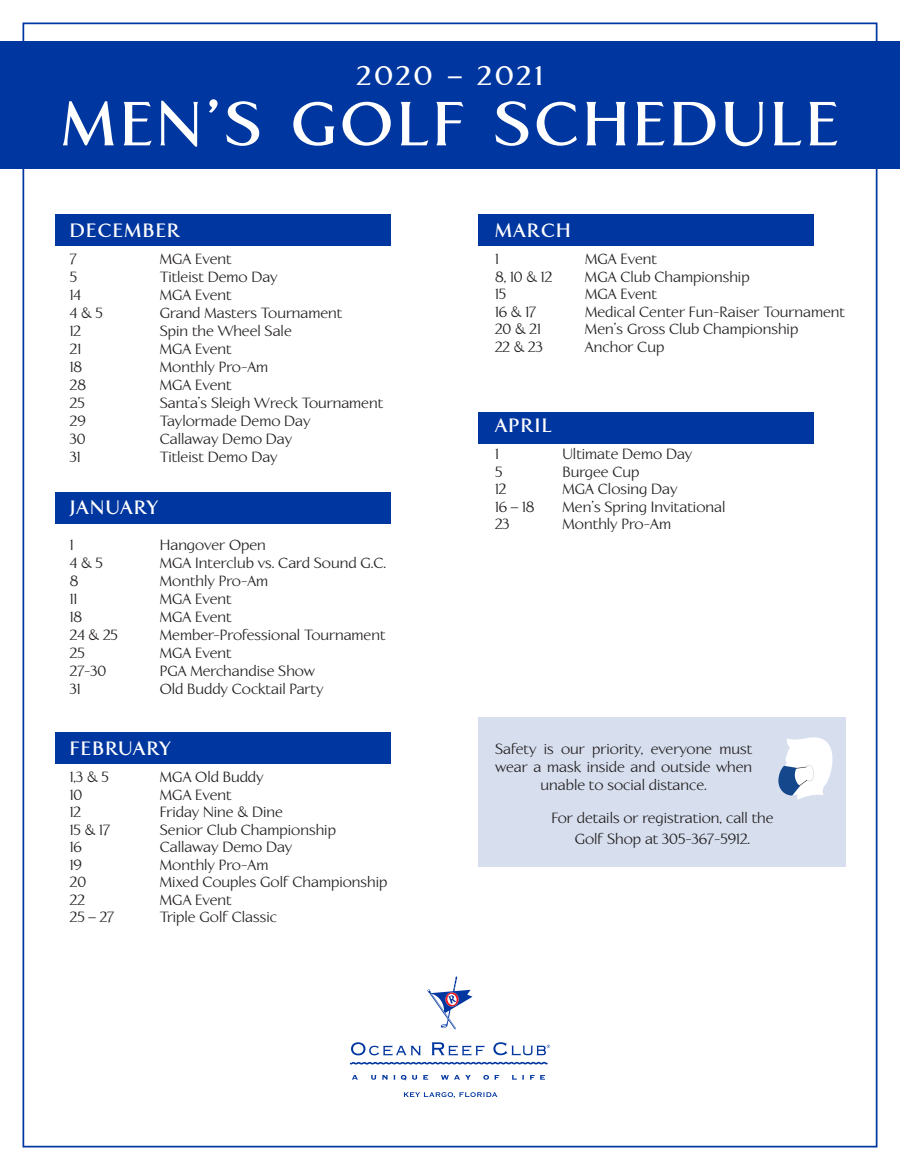
<style>
.page{position:relative;width:900px;height:1170px;background:#fff}
.page>*{position:absolute;margin:0;border:0;box-sizing:border-box;transform-origin:0 0}
.t1{font:700 63px "Linotype Aperto";letter-spacing:.06em;color:#fff}
.t2{font:700 27.38px "Linotype Aperto";letter-spacing:.11em;color:#fff}
.Month{font:700 19.62px "Linotype Aperto";letter-spacing:.07em;color:#fff}
.Events{font:700 19.62px "Linotype Aperto";letter-spacing:.07em;color:#fff}
.Events-2{font:15px "Linotype Aperto";color:#231f20}
.Month-2{font:15px/18px "Linotype Aperto";color:#231f20;text-align:center}
</style>
<div class="page">
<div style="left:0;top:42px;width:900px;height:127px;background:#00369f"></div>
<div style="left:56px;top:214px;width:335px;height:32px;background:#00369f"></div>
<div style="left:479px;top:214px;width:335px;height:32px;background:#00369f"></div>
<div style="left:479px;top:412px;width:335px;height:32px;background:#00369f"></div>
<div style="left:56px;top:492px;width:335px;height:32px;background:#00369f"></div>
<div style="left:56px;top:732px;width:335px;height:32px;background:#00369f"></div>
<svg style="left:427px;top:976px;width:46px;height:53px"></svg>
<svg style="left:350px;top:1062px;width:198px;height:3px"></svg>
<svg style="left:351px;top:1042px;width:70px;height:14px"></svg>
<svg style="left:432px;top:1042px;width:52px;height:14px"></svg>
<svg style="left:493px;top:1042px;width:57px;height:13px"></svg>
<svg style="left:352px;top:1075px;width:6px;height:5px"></svg>
<svg style="left:371px;top:1075px;width:5px;height:5px"></svg>
<svg style="left:382px;top:1075px;width:13px;height:5px"></svg>
<svg style="left:401px;top:1075px;width:16px;height:6px"></svg>
<svg style="left:423px;top:1075px;width:5px;height:5px"></svg>
<svg style="left:441px;top:1075px;width:30px;height:5px"></svg>
<svg style="left:483px;top:1075px;width:16px;height:5px"></svg>
<svg style="left:512px;top:1075px;width:12px;height:5px"></svg>
<svg style="left:530px;top:1075px;width:15px;height:5px"></svg>
<svg style="left:404px;top:1092px;width:93px;height:6px"></svg>
<div style="left:479px;top:717px;width:367px;height:150px;background:#d7dfef"></div>
<svg style="left:778px;top:737px;width:55px;height:63px"></svg>
<p class="t2" style="left:357px;top:60px;width:188px">2020 – 2021</p>
<p class="t1" style="left:62px;top:88px;width:779px">MEN’S GOLF SCHEDULE</p>
<p class="Month" style="left:70px;top:219px;width:112px">DECEMBER</p>
<p class="Events-2" style="left:70px;top:251px;width:8px">7</p>
<p class="Events-2" style="left:160px;top:251px;width:73px">MGA Event</p>
<p class="Events-2" style="left:70px;top:269px;width:9px">5</p>
<p class="Events-2" style="left:160px;top:269px;width:119px">Titleist Demo Day</p>
<p class="Events-2" style="left:70px;top:287px;width:13px">14</p>
<p class="Events-2" style="left:160px;top:287px;width:73px">MGA Event</p>
<p class="Events-2" style="left:70px;top:305px;width:35px">4 &amp; 5</p>
<p class="Events-2" style="left:160px;top:305px;width:184px">Grand Masters Tournament</p>
<p class="Events-2" style="left:70px;top:323px;width:13px">12</p>
<p class="Events-2" style="left:160px;top:323px;width:133px">Spin the Wheel Sale</p>
<p class="Events-2" style="left:70px;top:341px;width:13px">21</p>
<p class="Events-2" style="left:160px;top:341px;width:73px">MGA Event</p>
<p class="Events-2" style="left:70px;top:359px;width:14px">18</p>
<p class="Events-2" style="left:160px;top:359px;width:110px">Monthly Pro-Am</p>
<p class="Events-2" style="left:70px;top:377px;width:18px">28</p>
<p class="Events-2" style="left:160px;top:377px;width:73px">MGA Event</p>
<p class="Events-2" style="left:70px;top:395px;width:16px">25</p>
<p class="Events-2" style="left:160px;top:395px;width:225px">Santa’s Sleigh Wreck Tournament</p>
<p class="Events-2" style="left:70px;top:413px;width:17px">29</p>
<p class="Events-2" style="left:160px;top:413px;width:152px">Taylormade Demo Day</p>
<p class="Events-2" style="left:70px;top:431px;width:17px">30</p>
<p class="Events-2" style="left:160px;top:431px;width:134px">Callaway Demo Day</p>
<p class="Events-2" style="left:70px;top:449px;width:12px">31</p>
<p class="Events-2" style="left:160px;top:449px;width:119px">Titleist Demo Day</p>
<p class="Month" style="left:70px;top:496px;width:90px">JANUARY</p>
<p class="Events-2" style="left:70px;top:536px;width:5px">1</p>
<p class="Events-2" style="left:160px;top:536px;width:107px">Hangover Open</p>
<p class="Events-2" style="left:70px;top:554px;width:35px">4 &amp; 5</p>
<p class="Events-2" style="left:160px;top:554px;width:228px">MGA Interclub vs. Card Sound G.C.</p>
<p class="Events-2" style="left:70px;top:572px;width:10px">8</p>
<p class="Events-2" style="left:160px;top:572px;width:110px">Monthly Pro-Am</p>
<p class="Events-2" style="left:70px;top:590px;width:9px">11</p>
<p class="Events-2" style="left:160px;top:590px;width:73px">MGA Event</p>
<p class="Events-2" style="left:70px;top:608px;width:14px">18</p>
<p class="Events-2" style="left:160px;top:608px;width:73px">MGA Event</p>
<p class="Events-2" style="left:70px;top:626px;width:50px">24 &amp; 25</p>
<p class="Events-2" style="left:160px;top:626px;width:227px">Member-Professional Tournament</p>
<p class="Events-2" style="left:70px;top:644px;width:16px">25</p>
<p class="Events-2" style="left:160px;top:644px;width:73px">MGA Event</p>
<p class="Events-2" style="left:70px;top:662px;width:38px">27-30</p>
<p class="Events-2" style="left:160px;top:662px;width:157px">PGA Merchandise Show</p>
<p class="Events-2" style="left:70px;top:680px;width:12px">31</p>
<p class="Events-2" style="left:160px;top:680px;width:165px">Old Buddy Cocktail Party</p>
<p class="Month" style="left:70px;top:737px;width:103px">FEBRUARY</p>
<p class="Events-2" style="left:70px;top:768px;width:41px">1,3 &amp; 5</p>
<p class="Events-2" style="left:160px;top:768px;width:105px">MGA Old Buddy</p>
<p class="Events-2" style="left:70px;top:786px;width:14px">10</p>
<p class="Events-2" style="left:160px;top:786px;width:74px">MGA Event</p>
<p class="Events-2" style="left:70px;top:803px;width:13px">12</p>
<p class="Events-2" style="left:160px;top:803px;width:125px">Friday Nine &amp; Dine</p>
<p class="Events-2" style="left:70px;top:821px;width:42px">15 &amp; 17</p>
<p class="Events-2" style="left:160px;top:821px;width:178px">Senior Club Championship</p>
<p class="Events-2" style="left:70px;top:838px;width:14px">16</p>
<p class="Events-2" style="left:160px;top:838px;width:134px">Callaway Demo Day</p>
<p class="Events-2" style="left:70px;top:856px;width:14px">19</p>
<p class="Events-2" style="left:160px;top:856px;width:110px">Monthly Pro-Am</p>
<p class="Events-2" style="left:70px;top:873px;width:18px">20</p>
<p class="Events-2" style="left:160px;top:873px;width:229px">Mixed Couples Golf Championship</p>
<p class="Events-2" style="left:70px;top:891px;width:17px">22</p>
<p class="Events-2" style="left:160px;top:891px;width:74px">MGA Event</p>
<p class="Events-2" style="left:70px;top:908px;width:46px">25 – 27</p>
<p class="Events-2" style="left:160px;top:908px;width:119px">Triple Golf Classic</p>
<p class="Month" style="left:495px;top:219px;width:77px">MARCH</p>
<p class="Events-2" style="left:495px;top:251px;width:5px">1</p>
<p class="Events-2" style="left:585px;top:251px;width:74px">MGA Event</p>
<p class="Events-2" style="left:495px;top:268px;width:59px">8, 10 &amp; 12</p>
<p class="Events-2" style="left:585px;top:268px;width:166px">MGA Club Championship</p>
<p class="Events-2" style="left:495px;top:286px;width:13px">15</p>
<p class="Events-2" style="left:585px;top:286px;width:74px">MGA Event</p>
<p class="Events-2" style="left:495px;top:303px;width:43px">16 &amp; 17</p>
<p class="Events-2" style="left:585px;top:303px;width:262px">Medical Center Fun-Raiser Tournament</p>
<p class="Events-2" style="left:495px;top:321px;width:47px">20 &amp; 21</p>
<p class="Events-2" style="left:585px;top:321px;width:215px">Men’s Gross Club Championship</p>
<p class="Events-2" style="left:495px;top:338px;width:49px">22 &amp; 23</p>
<p class="Events-2" style="left:585px;top:338px;width:81px">Anchor Cup</p>
<p class="Events" style="left:495px;top:415px;width:58px">APRIL</p>
<p class="Events-2" style="left:495px;top:446px;width:5px">1</p>
<p class="Events-2" style="left:562px;top:446px;width:131px">Ultimate Demo Day</p>
<p class="Events-2" style="left:495px;top:463px;width:9px">5</p>
<p class="Events-2" style="left:563px;top:463px;width:79px">Burgee Cup</p>
<p class="Events-2" style="left:495px;top:481px;width:13px">12</p>
<p class="Events-2" style="left:562px;top:481px;width:117px">MGA Closing Day</p>
<p class="Events-2" style="left:495px;top:498px;width:41px">16 – 18</p>
<p class="Events-2" style="left:562px;top:498px;width:164px">Men’s Spring Invitational</p>
<p class="Events-2" style="left:495px;top:516px;width:16px">23</p>
<p class="Events-2" style="left:563px;top:516px;width:110px">Monthly Pro-Am</p>
<p class="Month-2" style="left:495px;top:740px;width:259px">Safety is our priority, everyone must wear a mask inside and outside when unable to social distance.</p>
<p class="Events-2" style="left:551px;top:810px;width:224px">For details or registration, call the</p>
<p class="Events-2" style="left:575px;top:830px;width:177px">Golf Shop at 305-367-5912.</p>
</div>
